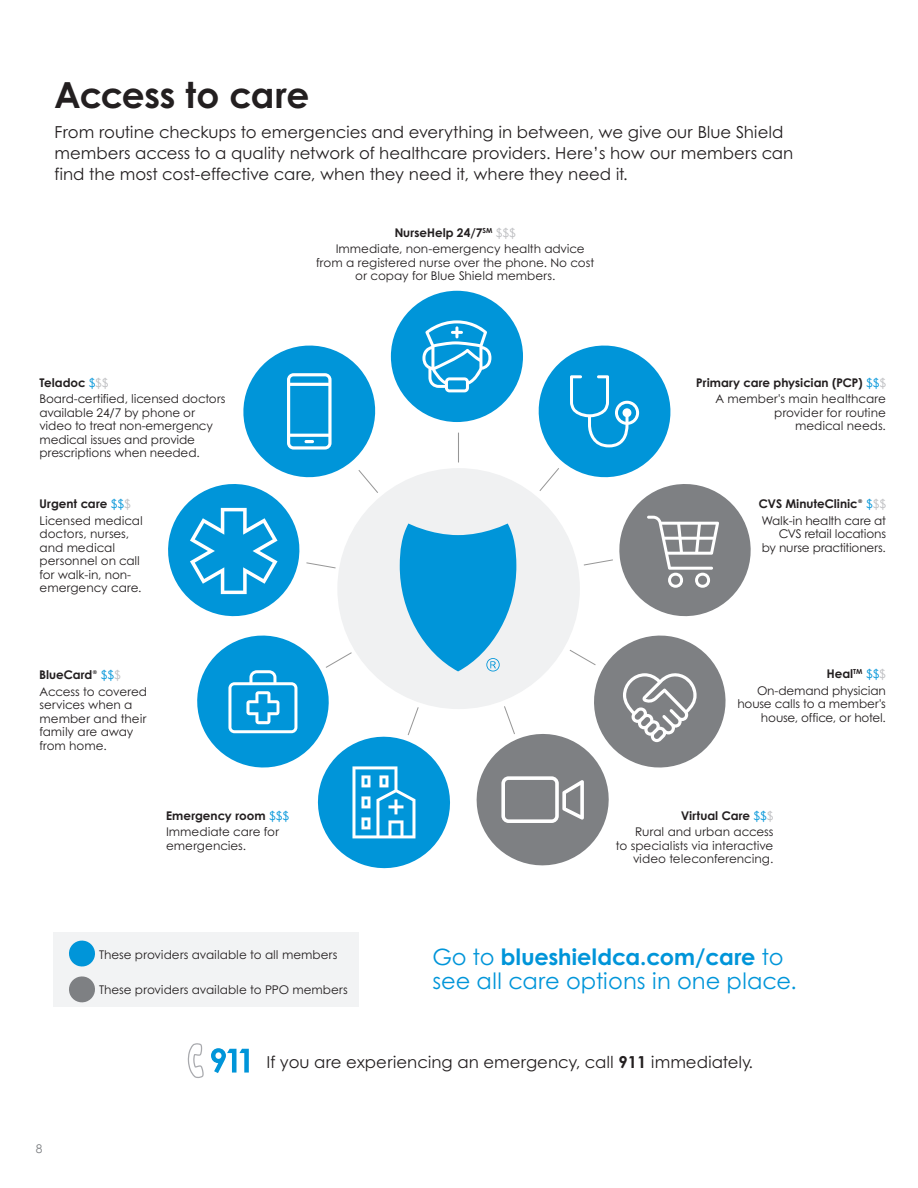
<style>
.page{position:relative;width:918px;height:1188px;background:#fff}
.page>*{position:absolute;margin:0;border:0;box-sizing:border-box;transform-origin:0 0}
.t1{font:700 36px "Century Gothic B";letter-spacing:-.01em;color:#231f20}
.t2{font:22.5px/24px "Century Gothic B";color:#0095d9}
.t3{font:16.5px/21px "Century Gothic B";color:#231f20}
.t4{font:12px/13.5px "Century Gothic B";letter-spacing:-.01em;color:#231f20}
.t5{font:700 12px/16.5px "Century Gothic B";color:#231f20;text-align:right}
.t6{font:12px "Century Gothic B";color:#7e8083}
.s1{font-weight:700}
.s2{color:#bcbdc0}
.s3{color:#0095d9}
.s4{font-weight:400;color:#0095d9}
.s5{font-weight:400;color:#bcbdc0}
.s6{font-weight:400}
</style>
<div class="page">
<div style="left:391px;top:291px;width:132px;height:131px;background:#0095d9;border-radius:50%"></div>
<div style="left:53px;top:933px;width:306px;height:74px;background:#f2f3f4"></div>
<svg style="left:69px;top:940px;width:26px;height:27px"></svg>
<svg style="left:69px;top:976px;width:26px;height:27px"></svg>
<svg style="left:168px;top:320px;width:583px;height:549px"></svg>
<svg style="left:188px;top:1043px;width:16px;height:35px"></svg>
<svg style="left:211px;top:1048px;width:38px;height:25px"></svg>
<h1 class="t1" style="left:55px;top:72px;width:256px">Access to care</h1>
<p class="t3" style="left:55px;top:121px;width:740px">From routine checkups to emergencies and everything in between, we give our Blue Shield members access to a quality network of healthcare providers. Here’s how our members can find the most cost-effective care, when they need it, where they need it.</p>
<p class="t4" style="left:336px;top:224px;width:251px;line-height:16.5px;text-indent:59px"><span class="s1">NurseHelp 24/7</span><sup>SM</sup> <span class="s2">$$$<br></span>Immediate, non-emergency health advice</p>
<p class="t4" style="left:316px;top:256px;width:279px;text-align:center">from a registered nurse over the phone. No cost or copay for Blue Shield members.</p>
<p class="t4" style="left:40px;top:374px;width:187px;line-height:16.5px"><span class="s1">Teladoc</span> <span class="s3">$</span><span class="s2">$$<br></span>Board-certified, licensed doctors</p>
<p class="t4" style="left:40px;top:405px;width:175px">available 24/7 by phone or video to treat non-emergency medical issues and provide prescriptions when needed.</p>
<p class="t4" style="left:40px;top:495px;width:105px;line-height:16.5px"><span class="s1">Urgent care</span> <span class="s3">$$</span><span class="s2">$<br></span>Licensed medical</p>
<p class="t4" style="left:40px;top:527px;width:104px">doctors, nurses, and medical personnel on call for walk-in, non&shy;emergency care.</p>
<p class="t4" style="left:40px;top:666px;width:109px;line-height:16.5px"><span class="s1">BlueCard®</span> <span class="s3">$$</span><span class="s2">$<br></span>Access to covered</p>
<p class="t4" style="left:40px;top:698px;width:109px">services when a member and their family are away from home.</p>
<p class="t4" style="left:166px;top:807px;width:125px;line-height:16.5px"><span class="s1">Emergency room</span> <span class="s3">$$$<br></span>Immediate care for</p>
<p class="t4" style="left:166px;top:838px;width:82px">emergencies.</p>
<p class="t5" style="left:696px;top:374px;width:191px">Primary care physician (PCP) <span class="s4">$$</span><span class="s5">$<br></span><span class="s6">A member's main healthcare</span></p>
<p class="t4" style="left:774px;top:405px;width:113px;text-align:right">provider for routine medical needs.</p>
<p class="t4" style="left:759px;top:495px;width:129px;line-height:16.5px"><span class="s1">CVS MinuteClinic®</span> <span class="s3">$</span><span class="s2">$$<br></span>Walk-in health care at</p>
<p class="t4" style="left:762px;top:527px;width:126px;text-align:right">CVS retail locations by nurse practitioners.</p>
<p class="t4" style="left:757px;top:666px;width:130px;line-height:16.5px;text-align:right"><span class="s1">Heal</span><sup>TM</sup> <span class="s3">$$</span><span class="s2">$<br></span>On-demand physician</p>
<p class="t4" style="left:737px;top:697px;width:150px;text-align:right">house calls to a member's house, office, or hotel.</p>
<p class="t4" style="left:635px;top:807px;width:140px;line-height:16.5px;text-align:right"><span class="s1">Virtual Care</span> <span class="s3">$$</span><span class="s2">$<br></span>Rural and urban access</p>
<p class="t4" style="left:616px;top:838px;width:159px;text-align:right">to specialists via interactive video teleconferencing.</p>
<p class="t4" style="left:99px;top:948px;width:240px">These providers available to all members</p>
<p class="t4" style="left:99px;top:982px;width:250px">These providers available to PPO members</p>
<h2 class="t2" style="left:432px;top:945px;width:366px">Go to <span class="s1">blueshieldca.com/care</span> to see all care options in one place.</h2>
<p class="t6" style="left:36px;top:1141px;width:8px">8</p>
<h3 class="t3" style="left:266px;top:1052px;width:488px">If you are experiencing an emergency, call <span class="s1">911</span> immediately.</h3>
</div>
